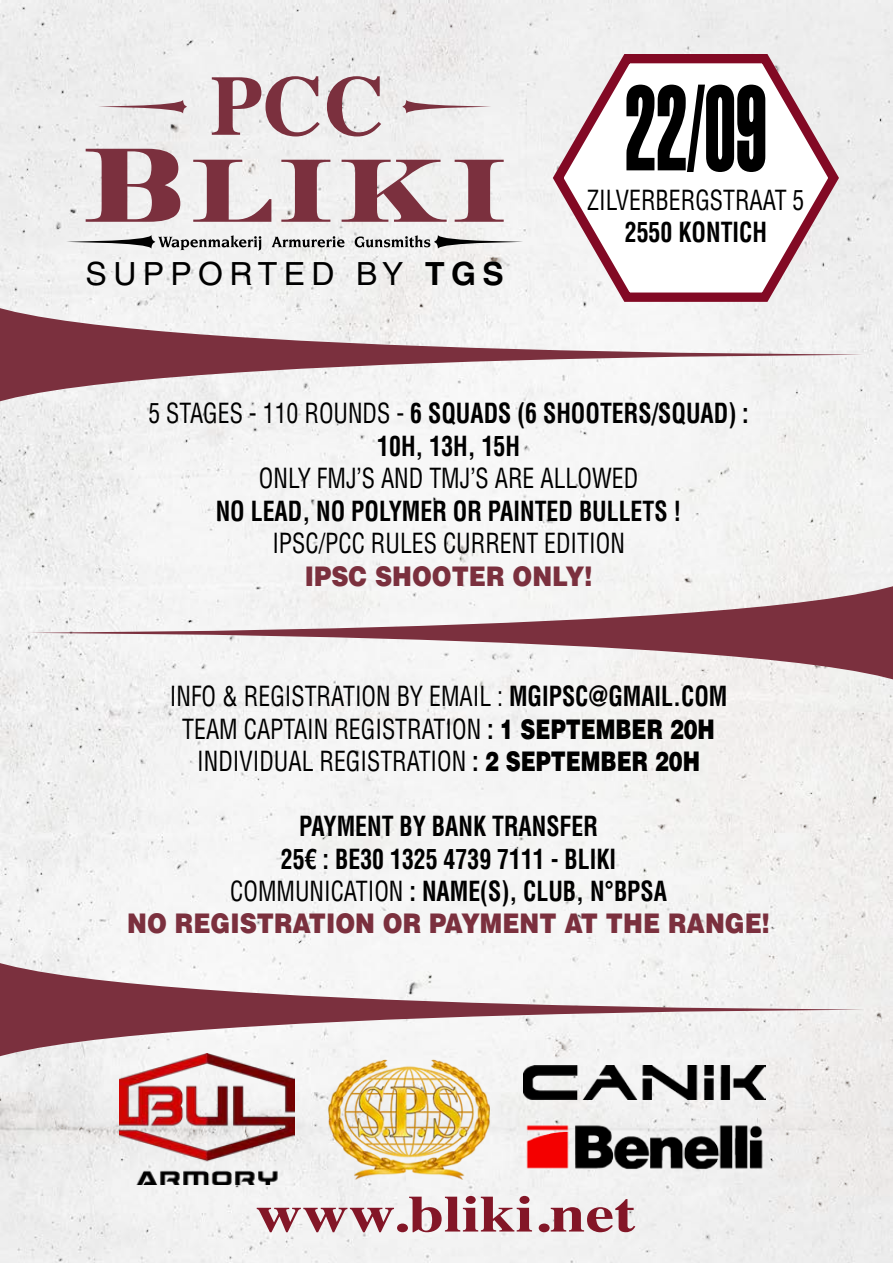
<style>
.page{position:relative;width:893px;height:1263px;background:#f2f1f1}
.page>*{position:absolute;margin:0;border:0;box-sizing:border-box;transform-origin:0 0}
.t1{font:118.05px "Helvetica LT Std Extra Comp";color:#000;scale:.71 1}
.t2{font:700 85.05px "Times";color:#7b303e}
.t3{font:700 51.6px "Times";color:#831627;scale:1.25 1}
.t4{font:31.95px "Helvetica LT Std";letter-spacing:.2em;color:#000}
.t5{font:700 condensed 27px/32.4px "Helvetica LT Std";color:#000;text-align:center;scale:.88 1}
.t6{font:condensed 27px/32.4px "Helvetica LT Std";color:#000;text-align:center;scale:.88 1}
.t7{font:900 27px "Helvetica LT Std";color:#7b303e;scale:.88 1}
.s1{font-weight:700}
.s2{font-weight:400}
.s3{font-weight:900;font-stretch:normal}
.s4{font-weight:900;font-stretch:normal;color:#7b303e}
</style>
<div class="page">
<svg style="left:553px;top:46px;width:291px;height:241px"></svg>
<svg style="left:54px;top:235px;width:207px;height:15px"></svg>
<svg style="left:272px;top:236px;width:72px;height:11px"></svg>
<svg style="left:355px;top:235px;width:167px;height:14px"></svg>
<svg style="left:402px;top:100px;width:89px;height:14px"></svg>
<svg style="left:99px;top:100px;width:88px;height:14px"></svg>
<svg style="left:86px;top:149px;width:94px;height:73px"></svg>
<svg style="left:193px;top:160px;width:78px;height:62px"></svg>
<svg style="left:281px;top:160px;width:49px;height:62px"></svg>
<svg style="left:342px;top:160px;width:105px;height:62px"></svg>
<svg style="left:455px;top:160px;width:49px;height:62px"></svg>
<svg style="left:0;top:287px;width:893px;height:135px"></svg>
<svg style="left:0;top:942px;width:893px;height:135px"></svg>
<svg style="left:0;top:566px;width:893px;height:134px"></svg>
<img style="left:120px;top:1053px;width:169px;height:132px">
<img style="left:289px;top:1028px;width:248px;height:181px">
<img style="left:524px;top:1065px;width:242px;height:35px">
<img style="left:524px;top:1112px;width:242px;height:81px">
<h2 class="t2" style="left:210px;top:25px;width:176px">PCC</h2>
<p class="t4" style="left:86px;top:255px;width:420px">SUPPORTED BY <span class="s1">TGS</span></p>
<h1 class="t1" style="left:625px;top:57px;width:202px">22/09</h1>
<p class="t6" style="left:587px;top:184px;width:248px">ZILVERBERGSTRAAT 5</p>
<p class="t5" style="left:625px;top:216px;width:163px">2550 KONTICH</p>
<p class="t5" style="left:148px;top:397px;width:684px"><span class="s2">5 STAGES - 110 ROUNDS -</span> 6 SQUADS (6 SHOOTERS/SQUAD) :<br>10H, 13H, 15H</p>
<p class="t6" style="left:259px;top:462px;width:433px">ONLY FMJ’S AND TMJ’S ARE ALLOWED</p>
<p class="t5" style="left:216px;top:494px;width:531px">NO LEAD, NO POLYMER OR PAINTED BULLETS !</p>
<p class="t6" style="left:272px;top:527px;width:402px">IPSC/PCC RULES CURRENT EDITION</p>
<p class="t7" style="left:305px;top:558px;width:328px">IPSC SHOOTER ONLY!</p>
<p class="t6" style="left:170px;top:680px;width:635px">INFO &amp; REGISTRATION BY EMAIL : <span class="s1">MGIPSC@GMAIL.COM<br></span>TEAM CAPTAIN REGISTRATION <span class="s1">:</span> <span class="s3">1 SEPTEMBER 20H<br></span>INDIVIDUAL REGISTRATION <span class="s1">:</span> <span class="s3">2 SEPTEMBER 20H</span></p>
<p class="t5" style="left:127px;top:810px;width:732px">PAYMENT BY BANK TRANSFER<br>25€ : BE30 1325 4739 7111 - BLIKI<br><span class="s2">COMMUNICATION</span> : NAME(S), CLUB, N°BPSA<br><span class="s4">NO REGISTRATION OR PAYMENT AT THE RANGE!</span></p>
<h3 class="t3" style="left:256px;top:1165px;width:305px">www.bliki.net</h3>
</div>
